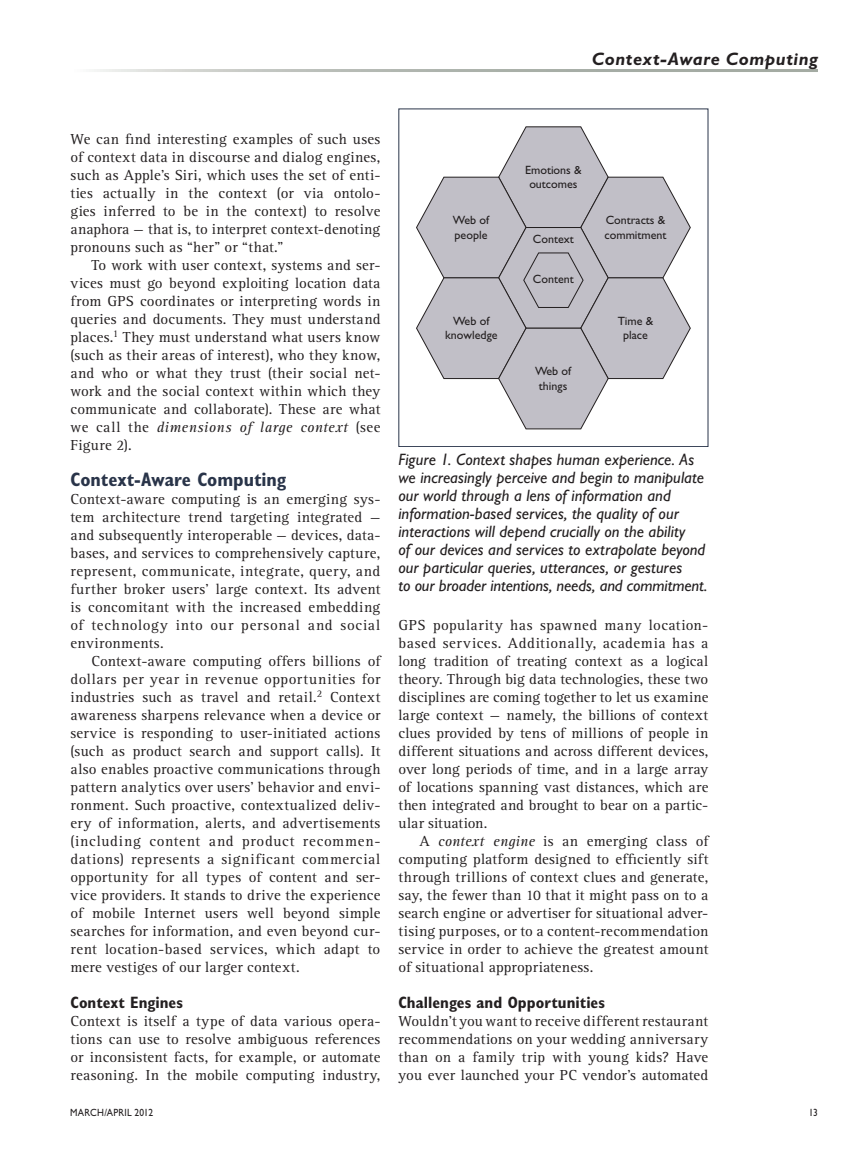
<style>
.page{position:relative;width:851px;height:1161px;background:#fff}
.page>*{position:absolute;margin:0;border:0;box-sizing:border-box;transform-origin:0 0}
.t1{font:700 condensed 19.5px "Gill Sans Std";letter-spacing:-.005em;color:#293449}
.t2{font:italic 700 18px "Gill Sans Std";letter-spacing:.03em;color:#231f20}
.t3{font:italic 16.5px/18px "Gill Sans Std";color:#231f20}
.t4{font:700 condensed 16.5px "Gill Sans Std";color:#231f20}
.t5{font:15px/18px "Rotis Serif Std";letter-spacing:.01em;color:#231f20;text-align:justify}
.t6{font:12px/14.4px "Gill Sans Std";color:#231f20;text-align:center}
.t7{font:10.5px "Gill Sans Std";letter-spacing:.025em;color:#231f20;scale:.9 1}
.s1{font-style:italic}
</style>
<div class="page">
<svg style="left:416px;top:126px;width:275px;height:304px"></svg>
<p class="t2" style="left:592px;top:48px;width:227px">Context-Aware Computing</p>
<p class="t5" style="left:70px;top:130px;width:311px">We can find interesting examples of such uses of context data in discourse and dialog engines, such as Apple’s Siri, which uses the set of enti&shy;ties actually in the context (or via ontolo&shy;gies inferred to be in the context) to resolve anaphora — that is, to interpret context-denoting pronouns such as “her” or “that.”</p>
<p class="t5" style="left:70px;top:256px;width:311px;text-indent:21px">To work with user context, systems and ser&shy;vices must go beyond exploiting location data from GPS coordinates or interpreting words in queries and documents. They must understand places.<sup>1</sup> They must understand what users know (such as their areas of interest), who they know, and who or what they trust (their social net&shy;work and the social context within which they communicate and collaborate). These are what we call the <span class="s1">dimensions of large context</span> (see Figure 2).</p>
<h1 class="t1" style="left:70px;top:468px;width:217px">Context-Aware Computing</h1>
<p class="t5" style="left:70px;top:490px;width:311px">Context-aware computing is an emerging sys&shy;tem architecture trend targeting integrated — and subsequently interoperable — devices, data&shy;bases, and services to comprehensively capture, represent, communicate, integrate, query, and further broker users’ large context. Its advent is concomitant with the increased embedding of technology into our personal and social environments.</p>
<p class="t5" style="left:70px;top:652px;width:311px;text-indent:21px">Context-aware computing offers billions of dollars per year in revenue opportunities for industries such as travel and retail.<sup>2</sup> Context awareness sharpens relevance when a device or service is responding to user-initiated actions (such as product search and support calls). It also enables proactive communications through pattern analytics over users’ behavior and envi&shy;ronment. Such proactive, contextualized deliv&shy;ery of information, alerts, and advertisements (including content and product recommen&shy;dations) represents a significant commercial opportunity for all types of content and ser&shy;vice providers. It stands to drive the experience of mobile Internet users well beyond simple searches for information, and even beyond cur&shy;rent location-based services, which adapt to mere vestiges of our larger context.</p>
<p class="t4" style="left:70px;top:993px;width:114px">Context Engines</p>
<p class="t5" style="left:70px;top:1012px;width:311px">Context is itself a type of data various opera&shy;tions can use to resolve ambiguous references or inconsistent facts, for example, or automate reasoning. In the mobile computing industry,</p>
<p class="t6" style="left:453px;top:213px;width:38px;text-align:left">Web of people</p>
<p class="t6" style="left:445px;top:314px;width:54px">Web of knowledge</p>
<p class="t6" style="left:525px;top:163px;width:58px">Emotions &amp; outcomes</p>
<p class="t6" style="left:533px;top:232px;width:42px">Context</p>
<p class="t6" style="left:533px;top:272px;width:42px">Content</p>
<p class="t6" style="left:535px;top:364px;width:38px">Web of things</p>
<p class="t6" style="left:604px;top:213px;width:64px;text-align:left">Contracts &amp; commitment</p>
<p class="t6" style="left:617px;top:314px;width:37px">Time &amp; place</p>
<p class="t3" style="left:398px;top:451px;width:310px">Figure 1. Context shapes human experience. As we increasingly perceive and begin to manipulate our world through a lens of information and information-based services, the quality of our interactions will depend crucially on the ability<br>of our devices and services to extrapolate beyond our particular queries, utterances, or gestures<br>to our broader intentions, needs, and commitment.</p>
<p class="t5" style="left:398px;top:616px;width:311px">GPS popularity has spawned many location&shy;based services. Additionally, academia has a long tradition of treating context as a logical theory. Through big data technologies, these two disciplines are coming together to let us examine large context — namely, the billions of context clues provided by tens of millions of people in different situations and across different devices, over long periods of time, and in a large array of locations spanning vast distances, which are then integrated and brought to bear on a partic&shy;ular situation.</p>
<p class="t5" style="left:398px;top:832px;width:311px;text-indent:21px">A <span class="s1">context engine</span> is an emerging class of computing platform designed to efficiently sift through trillions of context clues and generate, say, the fewer than 10 that it might pass on to a search engine or advertiser for situational adver&shy;tising purposes, or to a content-recommendation service in order to achieve the greatest amount of situational appropriateness.</p>
<p class="t4" style="left:398px;top:993px;width:208px">Challenges and Opportunities</p>
<p class="t5" style="left:398px;top:1012px;width:311px">Wouldn’t you want to receive different restaurant recommendations on your wedding anniversary than on a family trip with young kids? Have you ever launched your PC vendor’s automated</p>
<p class="t7" style="left:70px;top:1106px;width:93px">MARCH/APRIL 2012</p>
<p class="t7" style="left:808px;top:1106px;width:12px">13</p>
</div>
